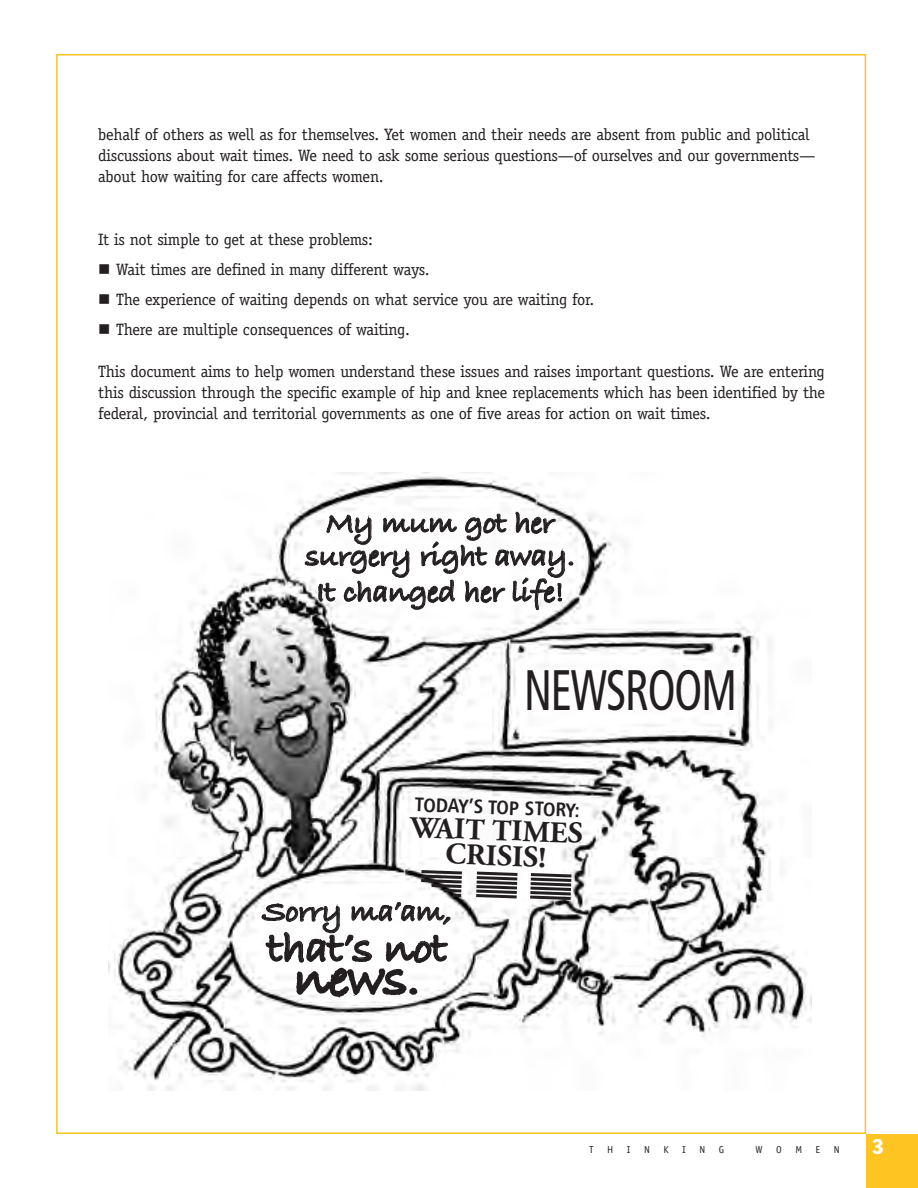
<style>
.page{position:relative;width:918px;height:1188px;background:#fff}
.page>*{position:absolute;margin:0;border:0;box-sizing:border-box;transform-origin:0 0}
.t1{font:condensed 57px "Frutiger";letter-spacing:-.025em;color:#231f20;scale:.8 1}
.t2{font:700 54px "Bradley Hand ITCTT";color:#231f20}
.t3{font:700 45px "Bradley Hand ITCTT";letter-spacing:-.02em;color:#231f20}
.t4{font:700 31.5px/33px "Bradley Hand ITCTT";letter-spacing:-.02em;color:#231f20;text-align:center}
.t5{font:700 30px/25.5px "Adobe Garamond";color:#231f20;text-align:center}
.t6{font:condensed 21px "Franklin Gothic";color:#fff}
.t7{font:700 condensed 19.5px "Frutiger";color:#231f20}
.t8{font:16.5px/21px "Officina Serif";letter-spacing:-.015em;color:#231f20}
.t9{font:10.2px "Officina Sans";color:#231f20}
</style>
<div class="page">
<div style="left:866px;top:1134px;width:52px;height:54px;background:#fec422"></div>
<img style="left:109px;top:473px;width:703px;height:617px">
<svg style="left:418px;top:868px;width:47px;height:29px"></svg>
<svg style="left:473px;top:870px;width:48px;height:30px"></svg>
<svg style="left:527px;top:871px;width:48px;height:31px"></svg>
<p class="t8" style="left:98px;top:124px;width:719px">behalf of others as well as for themselves. Yet women and their needs are absent from public and political discussions about wait times. We need to ask some serious questions—of ourselves and our governments— about how waiting for care affects women.</p>
<p class="t8" style="left:98px;top:229px;width:276px">It is not simple to get at these problems:</p>
<p class="t8" style="left:98px;top:259px;width:333px">■ Wait times are defined in many different ways.</p>
<p class="t8" style="left:98px;top:289px;width:498px">■ The experience of waiting depends on what service you are waiting for.</p>
<p class="t8" style="left:98px;top:319px;width:313px">■ There are multiple consequences of waiting.</p>
<p class="t8" style="left:98px;top:361px;width:728px;text-align:justify">This document aims to help women understand these issues and raises important questions. We are entering this discussion through the specific example of hip and knee replacements which has been identified by the federal, provincial and territorial governments as one of five areas for action on wait times.</p>
<h3 class="t4" style="left:305px;top:508px;width:271px">My mum got her surgery right away.</h3>
<h3 class="t4" style="left:316px;top:577px;width:250px">It changed her life!</h3>
<h1 class="t1" style="left:524px;top:668px;width:267px">NEWSROOM</h1>
<p class="t7" style="left:415px;top:797px;width:167px;rotate:2deg">TODAY’S TOP STORY:</p>
<h3 class="t5" style="left:411px;top:817px;width:174px;rotate:2deg">WAIT TIMES<br>CRISIS!</h3>
<h3 class="t4" style="left:263px;top:897px;width:191px">Sorry ma’am,</h3>
<h3 class="t3" style="left:267px;top:922px;width:181px">that’s not</h3>
<h2 class="t2" style="left:294px;top:948px;width:128px">news.</h2>
<p class="t9" style="left:589px;top:1146px;width:6px">T</p>
<p class="t9" style="left:607px;top:1146px;width:8px">H</p>
<p class="t9" style="left:627px;top:1146px;width:5px">I</p>
<p class="t9" style="left:644px;top:1146px;width:7px">N</p>
<p class="t9" style="left:664px;top:1146px;width:7px">K</p>
<p class="t9" style="left:682px;top:1146px;width:5px">I</p>
<p class="t9" style="left:699px;top:1146px;width:7px">N</p>
<p class="t9" style="left:719px;top:1146px;width:7px">G</p>
<p class="t9" style="left:756px;top:1146px;width:9px">W</p>
<p class="t9" style="left:776px;top:1146px;width:7px">O</p>
<p class="t9" style="left:795px;top:1146px;width:8px">M</p>
<p class="t9" style="left:816px;top:1146px;width:6px">E</p>
<p class="t9" style="left:834px;top:1146px;width:7px">N</p>
<p class="t6" style="left:872px;top:1139px;width:13px">3</p>
</div>
